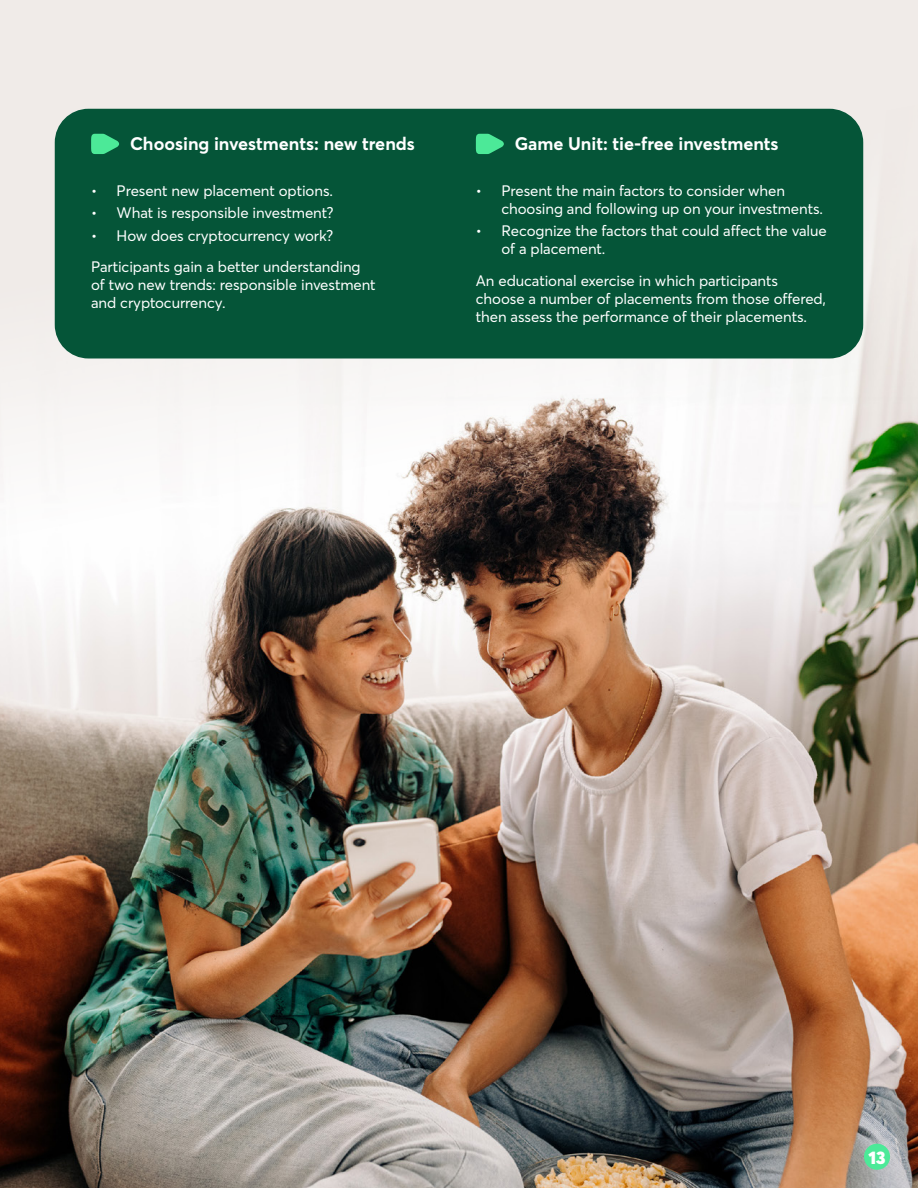
<style>
.page{position:relative;width:918px;height:1188px;background:#f0ebe8}
.page>*{position:absolute;margin:0;border:0;box-sizing:border-box;transform-origin:0 0}
.t1{font:700 18px "Desjardins Sans";color:#fff}
.t2{font:900 18px "Desjardins Sans";color:#fff}
.t3{font:15px/18px "Desjardins Sans";letter-spacing:-.005em;color:#fff}
</style>
<div class="page">
<img style="left:0;top:108px;width:918px;height:1080px">
<div style="left:864px;top:1144px;width:26px;height:26px;background:#4ce998;border-radius:50%"></div>
<div style="left:55px;top:109px;width:808px;height:249px;background:#055538;border-radius:34px"></div>
<svg style="left:91px;top:134px;width:28px;height:20px"></svg>
<svg style="left:476px;top:134px;width:28px;height:20px"></svg>
<p class="t1" style="left:130px;top:132px;width:286px">Choosing investments: new trends</p>
<p class="t3" style="left:91px;top:182px;width:243px">• Present new placement options.</p>
<p class="t3" style="left:91px;top:204px;width:244px">• What is responsible investment?</p>
<p class="t3" style="left:91px;top:219px;width:271px;line-height:31.5px">• How does cryptocurrency work?<br>Participants gain a better understanding</p>
<p class="t3" style="left:91px;top:276px;width:286px">of two new trends: responsible investment and cryptocurrency.</p>
<p class="t1" style="left:515px;top:132px;width:265px">Game Unit: tie-free investments</p>
<p class="t3" style="left:501px;top:182px;width:323px;text-indent:-26px">• Present the main factors to consider when choosing and following up on your investments.</p>
<p class="t3" style="left:501px;top:222px;width:327px;text-indent:-26px">• Recognize the factors that could affect the value of a placement.</p>
<p class="t3" style="left:476px;top:271px;width:351px">An educational exercise in which participants choose a number of placements from those offered, then assess the performance of their placements.</p>
<p class="t2" style="left:868px;top:1146px;width:19px">13</p>
</div>
